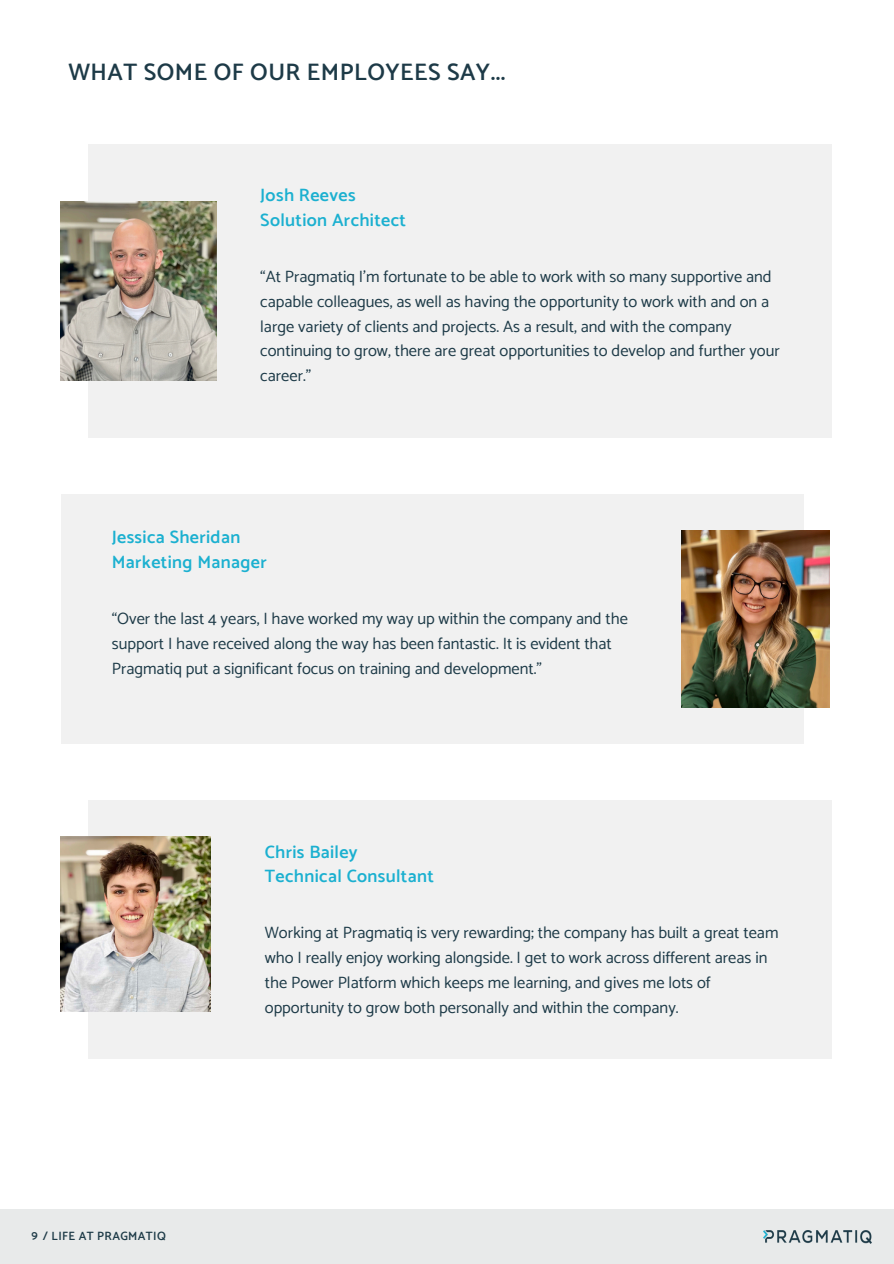
<style>
.page{position:relative;width:894px;height:1264px;background:#fff}
.page>*{position:absolute;margin:0;border:0;box-sizing:border-box;transform-origin:0 0}
.t1{font:600 24px "Catamaran";letter-spacing:.02em;color:#1d3a47}
.t2{font:600 18px/24.8px "Catamaran";letter-spacing:.02em;color:#1bb0d0}
.t3{font:16.5px/24.8px "Catamaran";color:#1d3a47}
.t4{font:600 12px "Catamaran";letter-spacing:.03em;color:#1d3a47}
</style>
<div class="page">
<div style="left:61px;top:494px;width:742px;height:249px;background:#f1f1f1"></div>
<img style="left:681px;top:530px;width:148px;height:177px">
<div style="left:88px;top:144px;width:743px;height:293px;background:#f1f1f1"></div>
<div style="left:0;top:1209px;width:893px;height:54px;background:#e8eaea"></div>
<img style="left:763px;top:1230px;width:108px;height:13px">
<div style="left:88px;top:800px;width:743px;height:259px;background:#f1f1f1"></div>
<img style="left:61px;top:201px;width:155px;height:179px">
<img style="left:61px;top:836px;width:149px;height:175px">
<h2 class="t1" style="left:68px;top:58px;width:438px">WHAT SOME OF OUR EMPLOYEES SAY...</h2>
<p class="t2" style="left:260px;top:183px;width:147px">Josh Reeves<br>Solution Architect</p>
<h3 class="t3" style="left:260px;top:264px;width:521px">“At Pragmatiq I’m fortunate to be able to work with so many supportive and capable colleagues, as well as having the opportunity to work with and on a large variety of clients and projects. As a result, and with the company continuing to grow, there are great opportunities to develop and further your career.”</h3>
<h2 class="t2" style="left:112px;top:525px;width:156px">Jessica Sheridan<br>Marketing Manager</h2>
<h1 class="t3" style="left:112px;top:606px;width:517px">“Over the last 4 years, I have worked my way up within the company and the support I have received along the way has been fantastic. It is evident that<br>Pragmatiq put a significant focus on training and development.”</h1>
<h3 class="t2" style="left:265px;top:839px;width:171px">Chris Bailey<br>Technical Consultant</h3>
<p class="t4" style="left:31px;top:1228px;width:136px">9 / LIFE AT PRAGMATIQ</p>
<h2 class="t3" style="left:265px;top:920px;width:515px">Working at Pragmatiq is very rewarding; the company has built a great team who I really enjoy working alongside. I get to work across different areas in the Power Platform which keeps me learning, and gives me lots of opportunity to grow both personally and within the company.</h2>
</div>
